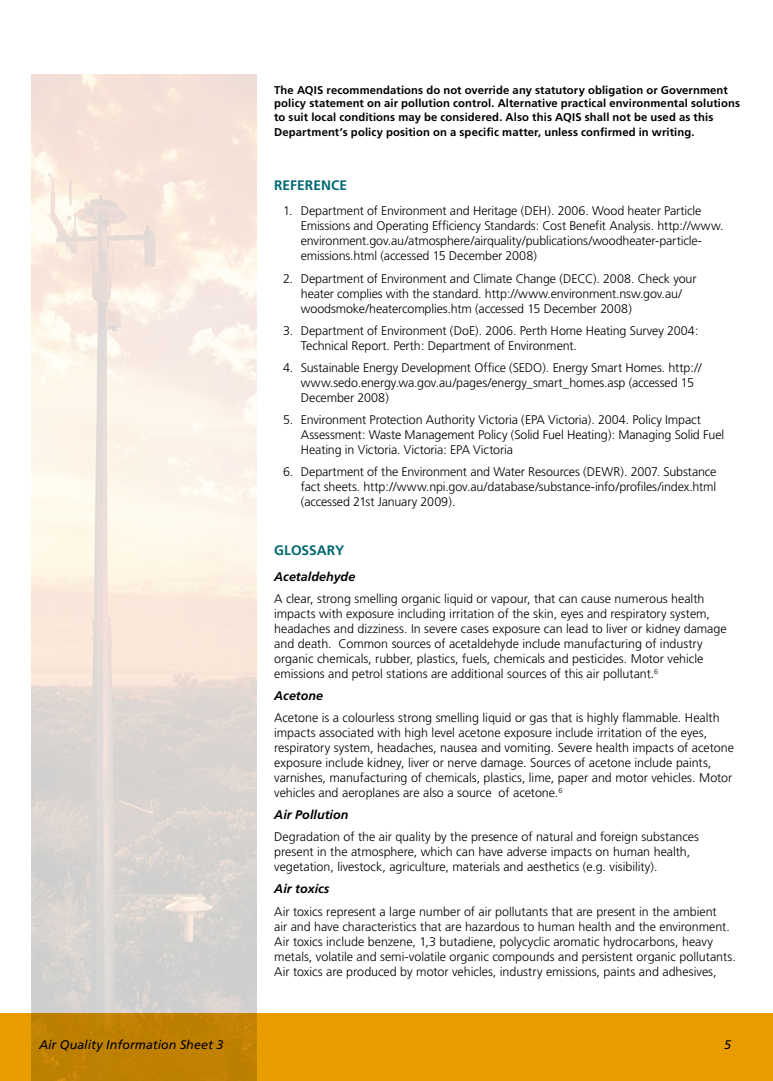
<style>
.page{position:relative;width:773px;height:1081px;background:#fff}
.page>*{position:absolute;margin:0;border:0;box-sizing:border-box;transform-origin:0 0}
.t1{font:700 13.75px "Frutiger";letter-spacing:.005em;color:#006871}
.t2{font:300 12.5px/15px "Frutiger";letter-spacing:-.005em;color:#000}
.t3{font:italic 700 12.5px "Frutiger";letter-spacing:.005em;color:#000}
.t4{font:italic 12.5px "Frutiger";color:#000}
.t5{font:700 11.25px/13.5px "Frutiger";letter-spacing:.01em;color:#000}
</style>
<div class="page">
<div style="left:0;top:1013px;width:14px;height:68px;background:#e99c00"></div>
<div style="left:14px;top:1013px;width:758px;height:68px;background:#e99c00"></div>
<img style="left:32px;top:74px;width:224px;height:1007px">
<p class="t5" style="left:274px;top:83px;width:467px">The AQIS recommendations do not override any statutory obligation or Government policy statement on air pollution control. Alternative practical environmental solutions to suit local conditions may be considered. Also this AQIS shall not be used as this</p>
<p class="t5" style="left:274px;top:125px;width:422px">Department’s policy position on a specific matter, unless confirmed in writing.</p>
<p class="t1" style="left:274px;top:177px;width:75px">REFERENCE</p>
<p class="t2" style="left:301px;top:204px;width:424px;text-indent:-18px">1. Department of Environment and Heritage (DEH). 2006. Wood heater Particle Emissions and Operating Efficiency Standards: Cost Benefit Analysis. http://www. environment.gov.au/atmosphere/airquality/publications/woodheater-particle&shy;emissions.html (accessed 15 December 2008)</p>
<p class="t2" style="left:301px;top:271px;width:397px;text-indent:-18px">2. Department of Environment and Climate Change (DECC). 2008. Check your heater complies with the standard. http://www.environment.nsw.gov.au/ woodsmoke/heatercomplies.htm (accessed 15 December 2008)</p>
<p class="t2" style="left:301px;top:323px;width:399px;text-indent:-18px">3. Department of Environment (DoE). 2006. Perth Home Heating Survey 2004:<br>Technical Report. Perth: Department of Environment.</p>
<p class="t2" style="left:301px;top:360px;width:402px;text-indent:-18px">4. Sustainable Energy Development Office (SEDO). Energy Smart Homes. http:// www.sedo.energy.wa.gov.au/pages/energy_smart_homes.asp (accessed 15<br>December 2008)</p>
<p class="t2" style="left:301px;top:412px;width:425px;text-indent:-18px">5. Environment Protection Authority Victoria (EPA Victoria). 2004. Policy Impact<br>Assessment: Waste Management Policy (Solid Fuel Heating): Managing Solid Fuel<br>Heating in Victoria. Victoria: EPA Victoria</p>
<p class="t2" style="left:301px;top:464px;width:417px;text-align:justify;text-indent:-18px">6. Department of the Environment and Water Resources (DEWR). 2007. Substance fact sheets. http://www.npi.gov.au/database/substance-info/profiles/index.html (accessed 21st January 2009).</p>
<p class="t1" style="left:274px;top:542px;width:71px">GLOSSARY</p>
<p class="t3" style="left:274px;top:569px;width:83px">Acetaldehyde</p>
<p class="t2" style="left:274px;top:591px;width:454px">A clear, strong smelling organic liquid or vapour, that can cause numerous health impacts with exposure including irritation of the skin, eyes and respiratory system, headaches and dizziness. In severe cases exposure can lead to liver or kidney damage and death. Common sources of acetaldehyde include manufacturing of industry organic chemicals, rubber, plastics, fuels, chemicals and pesticides. Motor vehicle emissions and petrol stations are additional sources of this air pollutant.<sup>6</sup></p>
<p class="t3" style="left:274px;top:688px;width:50px">Acetone</p>
<p class="t2" style="left:274px;top:710px;width:461px">Acetone is a colourless strong smelling liquid or gas that is highly flammable. Health impacts associated with high level acetone exposure include irritation of the eyes, respiratory system, headaches, nausea and vomiting. Severe health impacts of acetone exposure include kidney, liver or nerve damage. Sources of acetone include paints, varnishes, manufacturing of chemicals, plastics, lime, paper and motor vehicles. Motor vehicles and aeroplanes are also a source of acetone.<sup>6</sup></p>
<p class="t3" style="left:274px;top:807px;width:76px">Air Pollution</p>
<p class="t2" style="left:274px;top:829px;width:426px">Degradation of the air quality by the presence of natural and foreign substances present in the atmosphere, which can have adverse impacts on human health, vegetation, livestock, agriculture, materials and aesthetics (e.g. visibility).</p>
<p class="t3" style="left:274px;top:881px;width:57px">Air toxics</p>
<p class="t2" style="left:274px;top:904px;width:463px">Air toxics represent a large number of air pollutants that are present in the ambient<br>air and have characteristics that are hazardous to human health and the environment.<br>Air toxics include benzene, 1,3 butadiene, polycyclic aromatic hydrocarbons, heavy metals, volatile and semi-volatile organic compounds and persistent organic pollutants.<br>Air toxics are produced by motor vehicles, industry emissions, paints and adhesives,</p>
<p class="t4" style="left:39px;top:1037px;width:186px">Air Quality Information Sheet 3</p>
<p class="t4" style="left:724px;top:1037px;width:8px">5</p>
</div>
